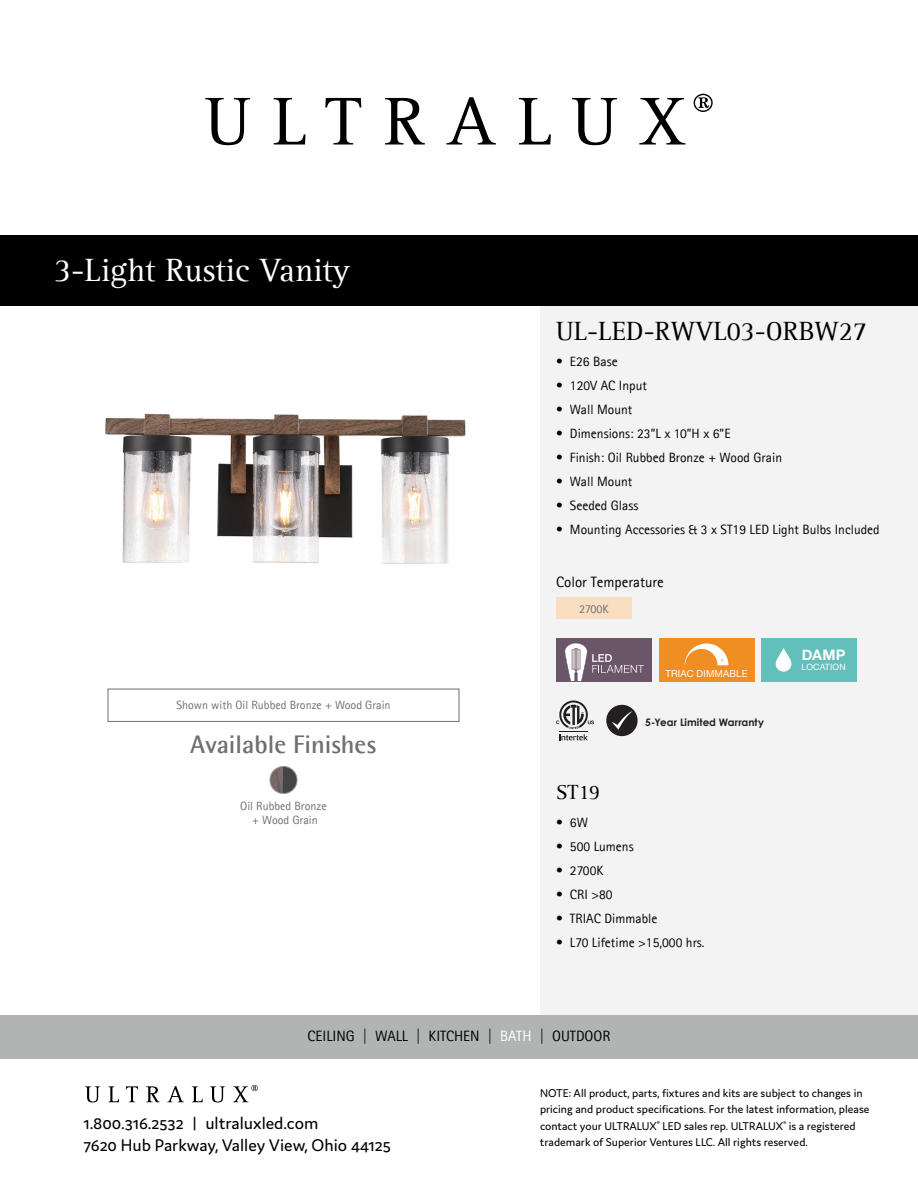
<style>
.page{position:relative;width:918px;height:1188px;background:#fff}
.page>*{position:absolute;margin:0;border:0;box-sizing:border-box;transform-origin:0 0}
.t1{font:33px "Agfa Rotis Serif";color:#fff}
.t2{font:27px "Agfa Rotis Serif";color:#000001}
.t3{font:700 25.5px "Agfa Rotis Semisans";color:#6e6f72}
.t4{font:21px "Agfa Rotis Serif";color:#000001}
.t5{font:18px/21.6px "Domus";color:#000001}
.t6{font:15px "Agfa Rotis Sans Serif";color:#000001}
.t7{font:700 14.55px "Helvetica Neue";color:#fff}
.t8{font:13.5px "Agfa Rotis Sans Serif";color:#000001}
.t9{font:12px/16.5px "Domus";color:#000001}
.t10{font:12px/14.4px "Agfa Rotis Sans Serif";color:#6e6f72;text-align:center}
.t11{font:700 10.35px "Century Gothic";letter-spacing:.005em;color:#231f20}
.t12{font:9.6px "Helvetica Neue";letter-spacing:.01em;color:#fff}
.t13{font:8.7px "Helvetica Neue";letter-spacing:.02em;color:#fff}
.s1{color:#fff}
</style>
<div class="page">
<svg style="left:205px;top:98px;width:45px;height:47px"></svg>
<svg style="left:274px;top:98px;width:32px;height:47px"></svg>
<svg style="left:325px;top:98px;width:36px;height:47px"></svg>
<svg style="left:385px;top:98px;width:40px;height:47px"></svg>
<svg style="left:446px;top:97px;width:50px;height:48px"></svg>
<svg style="left:519px;top:98px;width:32px;height:47px"></svg>
<svg style="left:572px;top:98px;width:45px;height:47px"></svg>
<svg style="left:639px;top:98px;width:46px;height:47px"></svg>
<svg style="left:694px;top:94px;width:19px;height:18px"></svg>
<div style="left:540px;top:258px;width:378px;height:778px;background:#f3f3f3"></div>
<div style="left:0;top:1015px;width:918px;height:43px;background:#b2b4b3"></div>
<div style="left:0;top:235px;width:918px;height:70px;background:#000001"></div>
<svg style="left:85px;top:1086px;width:15px;height:16px"></svg>
<svg style="left:108px;top:1086px;width:11px;height:16px"></svg>
<svg style="left:126px;top:1086px;width:12px;height:16px"></svg>
<svg style="left:146px;top:1086px;width:14px;height:16px"></svg>
<svg style="left:167px;top:1086px;width:17px;height:16px"></svg>
<svg style="left:192px;top:1086px;width:11px;height:16px"></svg>
<svg style="left:210px;top:1086px;width:15px;height:16px"></svg>
<svg style="left:233px;top:1085px;width:25px;height:17px"></svg>
<div style="left:556px;top:597px;width:76px;height:22px;background:#f9dec1"></div>
<div style="left:659px;top:638px;width:95px;height:43px;background:#ef8e22"></div>
<svg style="left:684px;top:643px;width:45px;height:23px"></svg>
<div style="left:761px;top:638px;width:96px;height:43px;background:#62bfba"></div>
<svg style="left:775px;top:648px;width:17px;height:24px"></svg>
<svg style="left:556px;top:701px;width:38px;height:39px"></svg>
<div style="left:606px;top:705px;width:32px;height:31px;background:#231f20;border-radius:50%"></div>
<svg style="left:612px;top:711px;width:20px;height:19px"></svg>
<div style="left:556px;top:638px;width:96px;height:43px;background:#6b5569"></div>
<svg style="left:564px;top:643px;width:80px;height:38px"></svg>
<div style="left:108px;top:689px;width:351px;height:33px;border:1px solid #6e6f72"></div>
<img style="left:270px;top:766px;width:27px;height:27px;border-radius:14px">
<svg style="left:284px;top:766px;width:13px;height:27px"></svg>
<div style="left:270px;top:766px;width:27px;height:28px;border:1px solid #929497;border-radius:14px"></div>
<img style="left:105px;top:413px;width:361px;height:151px">
<h1 class="t1" style="left:54px;top:251px;width:298px">3-Light Rustic Vanity</h1>
<p class="t10" style="left:176px;top:697px;width:216px">Shown with Oil Rubbed Bronze + Wood Grain</p>
<h3 class="t3" style="left:190px;top:729px;width:188px">Available Finishes</h3>
<p class="t10" style="left:240px;top:798px;width:88px">Oil Rubbed Bronze + Wood Grain</p>
<h2 class="t2" style="left:556px;top:316px;width:312px">UL-LED-RWVL03-ORBW27</h2>
<p class="t8" style="left:556px;top:354px;width:63px">• E26 Base</p>
<p class="t8" style="left:556px;top:378px;width:92px">• 120V AC Input</p>
<p class="t8" style="left:556px;top:402px;width:78px">• Wall Mount</p>
<p class="t8" style="left:556px;top:426px;width:176px">• Dimensions: 23”L x 10”H x 6”E</p>
<p class="t8" style="left:556px;top:450px;width:227px">• Finish: Oil Rubbed Bronze + Wood Grain</p>
<p class="t8" style="left:556px;top:474px;width:78px">• Wall Mount</p>
<p class="t8" style="left:556px;top:498px;width:84px">• Seeded Glass</p>
<p class="t8" style="left:556px;top:522px;width:325px">• Mounting Accessories &amp; 3 x ST19 LED Light Bulbs Included</p>
<p class="t6" style="left:556px;top:573px;width:109px">Color Temperature</p>
<p class="t10" style="left:579px;top:602px;width:31px">2700K</p>
<p class="t12" style="left:665px;top:666px;width:84px">TRIAC DIMMABLE</p>
<p class="t11" style="left:645px;top:715px;width:120px">5-Year Limited Warranty</p>
<h3 class="t4" style="left:556px;top:780px;width:45px">ST19</h3>
<p class="t8" style="left:556px;top:815px;width:33px">• 6W</p>
<p class="t8" style="left:556px;top:839px;width:79px">• 500 Lumens</p>
<p class="t8" style="left:556px;top:863px;width:49px">• 2700K</p>
<p class="t8" style="left:556px;top:887px;width:58px">• CRI &gt;80</p>
<p class="t8" style="left:556px;top:911px;width:103px">• TRIAC Dimmable</p>
<p class="t8" style="left:556px;top:935px;width:150px">• L70 Lifetime &gt;15,000 hrs.</p>
<p class="t7" style="left:802px;top:644px;width:45px">DAMP</p>
<p class="t13" style="left:802px;top:660px;width:46px">LOCATION</p>
<p class="t6" style="left:308px;top:1027px;width:304px">CEILING | WALL | KITCHEN | <span class="s1">BATH</span> | OUTDOOR</p>
<h3 class="t5" style="left:83px;top:1112px;width:309px">1.800.316.2532 | ultraluxled.com<br>7620 Hub Parkway, Valley View, Ohio 44125</h3>
<p class="t9" style="left:540px;top:1084px;width:331px">NOTE: All product, parts, fixtures and kits are subject to changes in pricing and product specifications. For the latest information, please contact your ULTRALUX<sup>®</sup> LED sales rep. ULTRALUX<sup>®</sup> is a registered trademark of Superior Ventures LLC. All rights reserved.</p>
</div>
